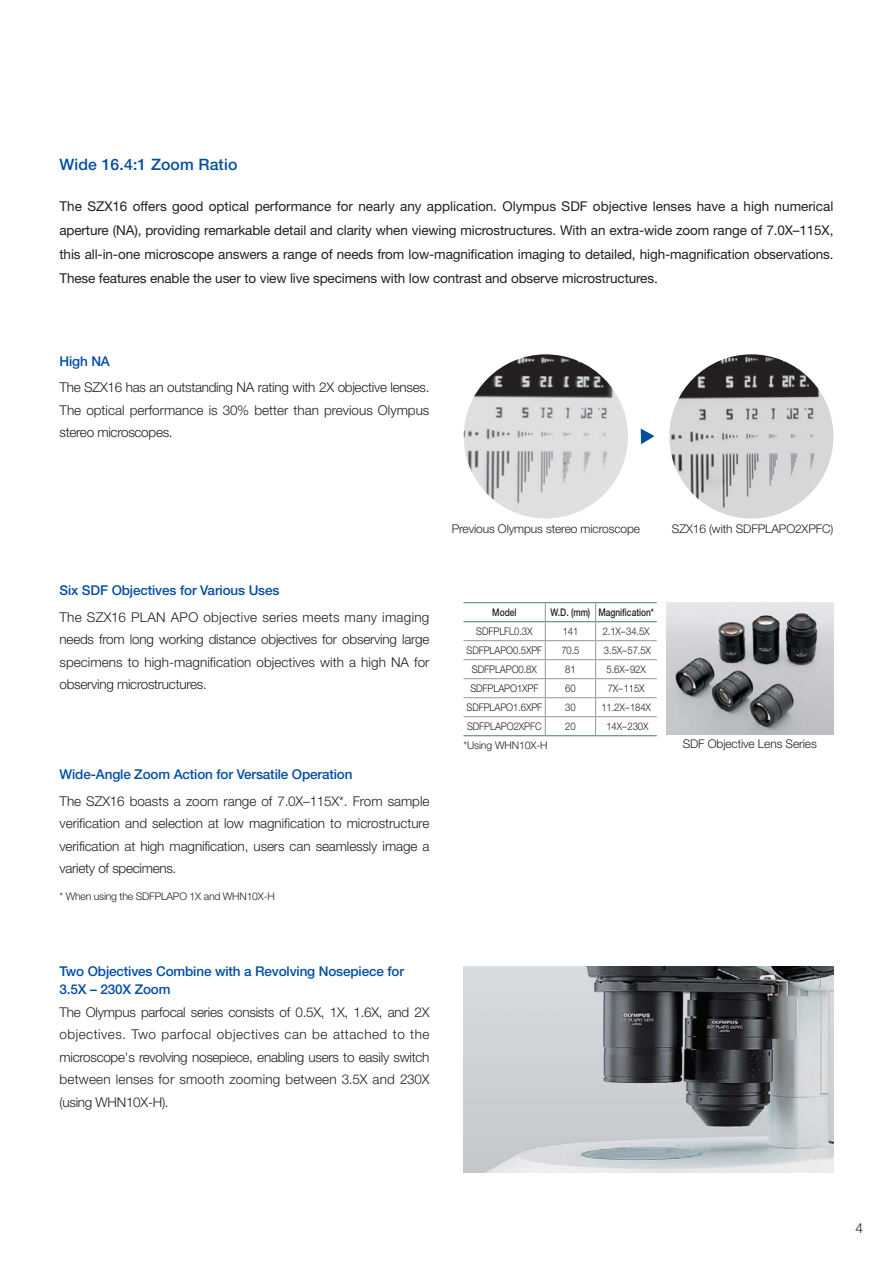
<style>
.page{position:relative;width:893px;height:1263px;background:#fff}
.page>*{position:absolute;margin:0;border:0;box-sizing:border-box;transform-origin:0 0}
.t1{font:500 15.75px "Helvetica Neue LT Std";letter-spacing:.01em;color:#034ea2}
.t2{font:300 13.8px "Helvetica Neue LT Std";color:#231f20}
.t3{font:300 13.5px/22.5px "Helvetica Neue LT Std";letter-spacing:-.01em;color:#231f20;text-align:justify}
.t4{font:13.5px/24px "Helvetica Neue LT Std";letter-spacing:-.01em;color:#231f20;text-align:justify}
.t5{font:500 13.5px/18px "Helvetica Neue LT Std";letter-spacing:-.01em;color:#034ea2}
.t6{font:300 12px "Helvetica Neue LT Std";letter-spacing:-.01em;color:#231f20}
.t7{font:300 10.5px "Helvetica Neue LT Std";letter-spacing:-.01em;color:#231f20;scale:.9 1}
.t8{font:300 10.5px "Helvetica Neue LT Std";letter-spacing:-.01em;color:#231f20}
.t9{font:500 10.5px "Helvetica Neue LT Std";color:#231f20;scale:.8 1}
</style>
<div class="page">
<svg style="left:641px;top:429px;width:13px;height:15px"></svg>
<img style="left:669px;top:354px;width:164px;height:164px;border-radius:50%">
<img style="left:464px;top:354px;width:164px;height:164px;border-radius:50%">
<img style="left:463px;top:966px;width:370px;height:206px">
<img style="left:666px;top:602px;width:167px;height:132px">
<hr style="left:463px;top:640px;width:133px;height:1px;background:#939598">
<hr style="left:596px;top:640px;width:61px;height:1px;background:#939598">
<hr style="left:463px;top:659px;width:133px;height:1px;background:#939598">
<hr style="left:596px;top:659px;width:61px;height:1px;background:#939598">
<hr style="left:463px;top:678px;width:133px;height:1px;background:#939598">
<hr style="left:596px;top:678px;width:61px;height:1px;background:#939598">
<hr style="left:463px;top:697px;width:133px;height:1px;background:#939598">
<hr style="left:596px;top:697px;width:61px;height:1px;background:#939598">
<hr style="left:463px;top:716px;width:133px;height:1px;background:#939598">
<svg style="left:545px;top:603px;width:1px;height:132px"></svg>
<hr style="left:596px;top:716px;width:61px;height:1px;background:#939598">
<svg style="left:595px;top:603px;width:1px;height:132px"></svg>
<hr style="left:463px;top:735px;width:194px;height:1px;background:#5c8690">
<hr style="left:463px;top:602px;width:194px;height:1px;background:#5c8690">
<hr style="left:463px;top:621px;width:194px;height:1px;background:#5c8690">
<p class="t1" style="left:60px;top:159px;width:179px">Wide 16.4:1 Zoom Ratio</p>
<p class="t4" style="left:60px;top:196px;width:775px">The SZX16 offers good optical performance for nearly any application. Olympus SDF objective lenses have a high numerical aperture (NA), providing remarkable detail and clarity when viewing microstructures. With an extra-wide zoom range of 7.0X–115X, this all-in-one microscope answers a range of needs from low-magnification imaging to detailed, high-magnification observations.<br>These features enable the user to view live specimens with low contrast and observe microstructures.</p>
<p class="t5" style="left:60px;top:353px;width:52px">High NA</p>
<p class="t3" style="left:60px;top:378px;width:371px">The SZX16 has an outstanding NA rating with 2X objective lenses.<br>The optical performance is 30% better than previous Olympus stereo microscopes.</p>
<p class="t5" style="left:60px;top:583px;width:222px">Six SDF Objectives for Various Uses</p>
<p class="t3" style="left:60px;top:607px;width:371px">The SZX16 PLAN APO objective series meets many imaging needs from long working distance objectives for observing large specimens to high-magnification objectives with a high NA for observing microstructures.</p>
<p class="t5" style="left:60px;top:767px;width:295px">Wide-Angle Zoom Action for Versatile Operation</p>
<p class="t3" style="left:60px;top:791px;width:371px">The SZX16 boasts a zoom range of 7.0X–115X*. From sample verification and selection at low magnification to microstructure verification at high magnification, users can seamlessly image a variety of specimens.</p>
<p class="t8" style="left:60px;top:892px;width:217px">* When using the SDFPLAPO 1X and WHN10X-H</p>
<p class="t6" style="left:452px;top:524px;width:190px">Previous Olympus stereo microscope</p>
<p class="t6" style="left:672px;top:524px;width:163px">SZX16 (with SDFPLAPO2XPFC)</p>
<p class="t9" style="left:492px;top:608px;width:32px">Model</p>
<p class="t9" style="left:551px;top:608px;width:131px">W.D. (mm) Magnification*</p>
<p class="t7" style="left:476px;top:627px;width:64px">SDFPLFL0.3X</p>
<p class="t7" style="left:563px;top:627px;width:19px">141</p>
<p class="t7" style="left:603px;top:627px;width:54px">2.1X–34.5X</p>
<p class="t7" style="left:466px;top:646px;width:86px">SDFPLAPO0.5XPF</p>
<p class="t7" style="left:561px;top:646px;width:22px">70.5</p>
<p class="t7" style="left:604px;top:646px;width:54px">3.5X–57.5X</p>
<p class="t7" style="left:472px;top:665px;width:74px">SDFPLAPO0.8X</p>
<p class="t7" style="left:565px;top:665px;width:13px">81</p>
<p class="t7" style="left:606px;top:665px;width:45px">5.6X–92X</p>
<p class="t7" style="left:470px;top:684px;width:77px">SDFPLAPO1XPF</p>
<p class="t7" style="left:565px;top:684px;width:13px">60</p>
<p class="t7" style="left:608px;top:684px;width:42px">7X–115X</p>
<p class="t7" style="left:466px;top:703px;width:86px">SDFPLAPO1.6XPF</p>
<p class="t7" style="left:565px;top:703px;width:13px">30</p>
<p class="t7" style="left:601px;top:703px;width:57px">11.2X–184X</p>
<p class="t7" style="left:467px;top:722px;width:84px">SDFPLAPO2XPFC</p>
<p class="t7" style="left:565px;top:722px;width:13px">20</p>
<p class="t7" style="left:606px;top:722px;width:48px">14X–230X</p>
<p class="t8" style="left:463px;top:742px;width:86px">*Using WHN10X-H</p>
<p class="t6" style="left:683px;top:740px;width:136px">SDF Objective Lens Series</p>
<p class="t5" style="left:60px;top:964px;width:346px">Two Objectives Combine with a Revolving Nosepiece for<br>3.5X – 230X Zoom</p>
<p class="t3" style="left:60px;top:1002px;width:371px">The Olympus parfocal series consists of 0.5X, 1X, 1.6X, and 2X objectives. Two parfocal objectives can be attached to the microscope's revolving nosepiece, enabling users to easily switch between lenses for smooth zooming between 3.5X and 230X (using WHN10X-H).</p>
<p class="t2" style="left:855px;top:1223px;width:9px">4</p>
</div>
